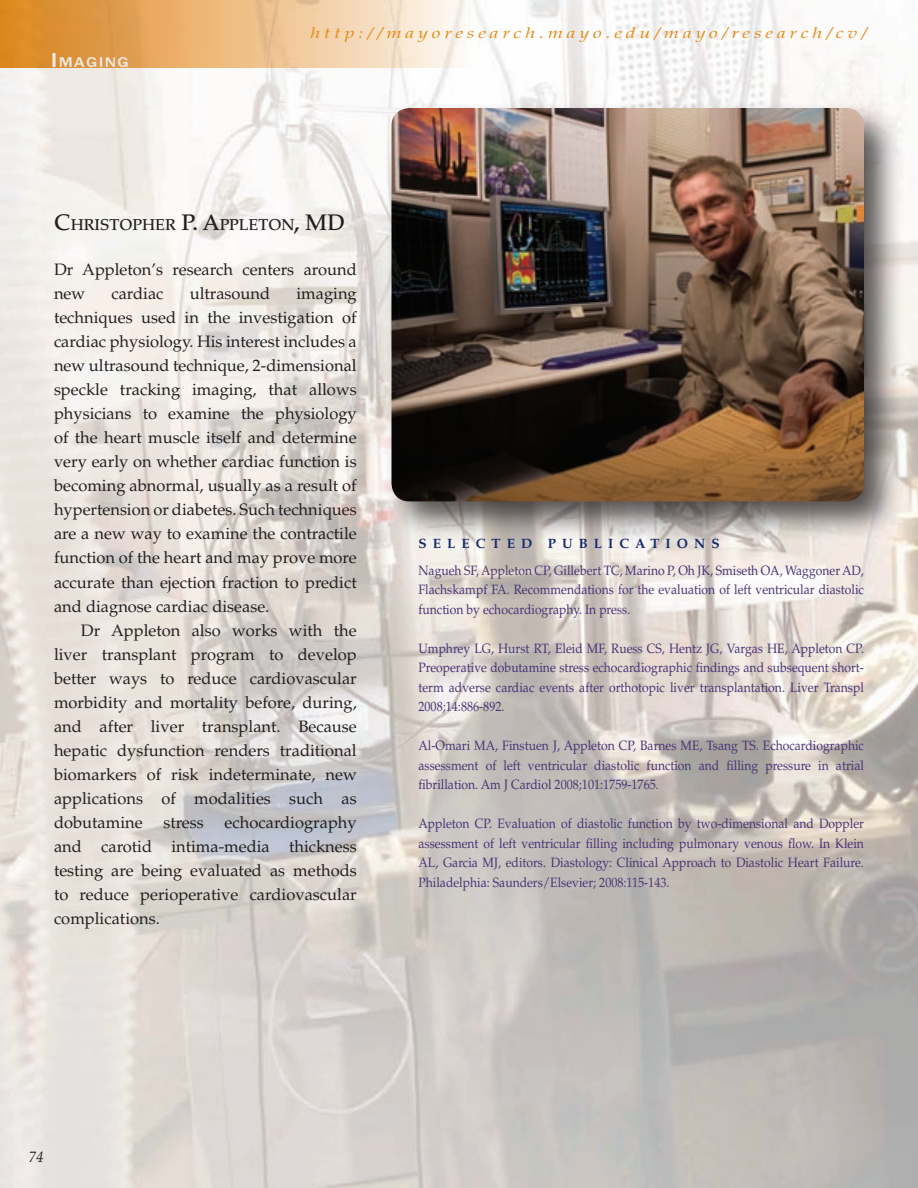
<style>
.page{position:relative;width:918px;height:1188px;background:#fff}
.page>*{position:absolute;margin:0;border:0;box-sizing:border-box;transform-origin:0 0}
.t1{font:16.5px/24px "Palatino LT Std";color:#231f20;text-align:justify}
.t2{font:500 15.75px "Palatino LT Std";color:#231f20}
.t3{font:italic 15px "Palatino LT Std";letter-spacing:.19em;color:#e38c18;scale:1.32 1}
.t4{font:italic 15px "Palatino LT Std";color:#231f20}
.t5{font:500 14.7px "ITC Franklin Gothic Std";letter-spacing:.07em;color:#fff;scale:1.2 1}
.t6{font:13.5px/19.5px "Palatino LT Std";color:#493474;text-align:justify;scale:.9 1}
.t7{font:700 13.5px "Palatino LT Std";letter-spacing:.45em;color:#172a6c}
.s1{font-size:21px}
.s2{font-size:22.5px}
</style>
<div class="page">
<img style="left:0;top:0;width:918px;height:1188px">
<div style="left:382px;top:99px;width:521px;height:442px;background:#231f20;opacity:.75"></div>
<img style="left:392px;top:108px;width:472px;height:393px">
<div style="left:0;top:0;width:472px;height:68px;background:linear-gradient(to right,#d98219,#fdf7f0)"></div>
<p class="t5" style="left:51px;top:54px;width:66px"><span class="s1">I</span>MAGING</p>
<p class="t3" style="left:310px;top:24px;width:423px">http://mayoresearch.mayo.edu/mayo/research/cv/</p>
<p class="t2" style="left:54px;top:216px;width:291px"><span class="s2">C</span>HRISTOPHER <span class="s2">P. A</span>PPLETON<span class="s2">, MD</span></p>
<p class="t1" style="left:54px;top:258px;width:304px">Dr Appleton’s research centers around new</p>
<p class="t1" style="left:111px;top:282px;width:54px">cardiac</p>
<p class="t1" style="left:190px;top:282px;width:82px">ultrasound</p>
<p class="t1" style="left:54px;top:282px;width:304px;text-indent:242px">imaging techniques used in the investigation of cardiac physiology. His interest includes a new ultrasound technique, 2-dimensional speckle tracking imaging, that allows physicians to examine the physiology of the heart muscle itself and determine very early on whether cardiac function is becoming abnormal, usually as a result of hypertension or diabetes. Such techniques are a new way to examine the contractile function of the heart and may prove more accurate than ejection fraction to predict and diagnose cardiac disease.</p>
<p class="t1" style="left:54px;top:618px;width:304px;text-indent:27px">Dr Appleton also works with the liver transplant program to develop better ways to reduce cardiovascular morbidity and mortality before, during, and after liver transplant. Because hepatic dysfunction renders traditional biomarkers of risk indeterminate, new applications of modalities such as dobutamine</p>
<p class="t1" style="left:54px;top:810px;width:304px;text-indent:171px">echocardiography and carotid intima-media thickness testing are being evaluated as methods to reduce perioperative cardiovascular complications.</p>
<p class="t1" style="left:163px;top:810px;width:42px">stress</p>
<p class="t7" style="left:418px;top:535px;width:301px">SELECTED PUBLICATIONS</p>
<p class="t6" style="left:418px;top:561px;width:497px">Nagueh SF, Appleton CP, Gillebert TC, Marino P, Oh JK, Smiseth OA, Waggoner AD, Flachskampf FA. Recommendations for the evaluation of left ventricular diastolic function by echocardiography. In press.</p>
<p class="t6" style="left:418px;top:639px;width:497px">Umphrey LG, Hurst RT, Eleid MF, Ruess CS, Hentz JG, Vargas HE, Appleton CP.<br>Preoperative dobutamine stress echocardiographic findings and subsequent short&shy;term adverse cardiac events after orthotopic liver transplantation. Liver Transpl 2008;14:886-892.</p>
<p class="t6" style="left:418px;top:736px;width:497px">Al-Omari MA, Finstuen J, Appleton CP, Barnes ME, Tsang TS. Echocardiographic assessment of left ventricular diastolic function and filling pressure in atrial fibrillation. Am J Cardiol 2008;101:1759-1765.</p>
<p class="t6" style="left:418px;top:814px;width:497px">Appleton CP. Evaluation of diastolic function by two-dimensional and Doppler assessment of left ventricular filling including pulmonary venous flow. In Klein AL, Garcia MJ, editors. Diastology: Clinical Approach to Diastolic Heart Failure.<br>Philadelphia: Saunders/Elsevier; 2008:115-143.</p>
<p class="t4" style="left:29px;top:1148px;width:16px">74</p>
</div>
